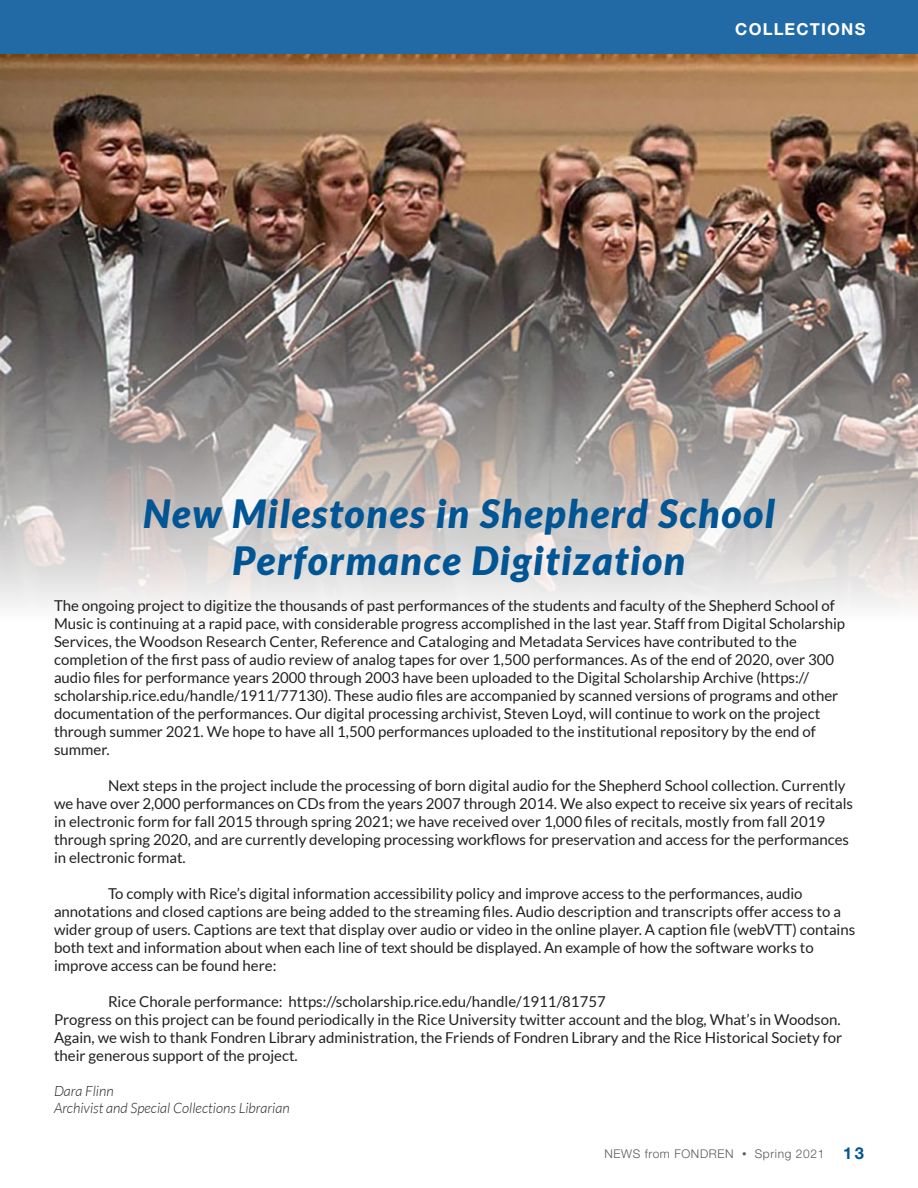
<style>
.page{position:relative;width:918px;height:1188px;background:#fff}
.page>*{position:absolute;margin:0;border:0;box-sizing:border-box;transform-origin:0 0}
.t1{font:italic 900 39px/46.8px "Lato";letter-spacing:.04em;color:#005595;text-align:center}
.t2{font:700 16.5px "Helvetica Neue LT Std";letter-spacing:.07em;color:#fff}
.t3{font:15px/18px "Lato";color:#231f20}
.t4{font:italic 300 14.25px/17.1px "Lato";color:#231f20}
.t5{font:300 12px "Helvetica Neue LT Std";letter-spacing:.05em;color:#57585a}
.s1{font-size:9px}
.s2{font-weight:700;font-size:16.5px;color:#005595}
</style>
<div class="page">
<div style="left:0;top:0;width:918px;height:54px;background:#216aa5"></div>
<img style="left:0;top:54px;width:918px;height:552px">
<p class="t2" style="left:735px;top:18px;width:132px">COLLECTIONS</p>
<h1 class="t1" style="left:143px;top:491px;width:633px">New Milestones in Shepherd School<br>Performance Digitization</h1>
<p class="t3" style="left:54px;top:596px;width:793px">The ongoing project to digitize the thousands of past performances of the students and faculty of the Shepherd School of Music is continuing at a rapid pace, with considerable progress accomplished in the last year. Staff from Digital Scholarship Services, the Woodson Research Center, Reference and Cataloging and Metadata Services have contributed to the completion of the first pass of audio review of analog tapes for over 1,500 performances. As of the end of 2020, over 300 audio files for performance years 2000 through 2003 have been uploaded to the Digital Scholarship Archive (https:// scholarship.rice.edu/handle/1911/77130). These audio files are accompanied by scanned versions of programs and other documentation of the performances. Our digital processing archivist, Steven Loyd, will continue to work on the project through summer 2021. We hope to have all 1,500 performances uploaded to the institutional repository by the end of</p>
<p class="t3" style="left:54px;top:740px;width:57px">summer.</p>
<p class="t3" style="left:54px;top:776px;width:801px;text-indent:54px">Next steps in the project include the processing of born digital audio for the Shepherd School collection. Currently we have over 2,000 performances on CDs from the years 2007 through 2014. We also expect to receive six years of recitals in electronic form for fall 2015 through spring 2021; we have received over 1,000 files of recitals, mostly from fall 2019 through spring 2020, and are currently developing processing workflows for preservation and access for the performances in electronic format.</p>
<p class="t3" style="left:54px;top:884px;width:803px;text-indent:54px">To comply with Rice’s digital information accessibility policy and improve access to the performances, audio annotations and closed captions are being added to the streaming files. Audio description and transcripts offer access to a wider group of users. Captions are text that display over audio or video in the online player. A caption file (webVTT) contains both text and information about when each line of text should be displayed. An example of how the software works to improve access can be found here:</p>
<p class="t3" style="left:54px;top:992px;width:790px;text-indent:54px">Rice Chorale performance: https://scholarship.rice.edu/handle/1911/81757<br>Progress on this project can be found periodically in the Rice University twitter account and the blog, What’s in Woodson.<br>Again, we wish to thank Fondren Library administration, the Friends of Fondren Library and the Rice Historical Society for their generous support of the project.</p>
<p class="t4" style="left:54px;top:1083px;width:237px">Dara Flinn<br>Archivist and Special Collections Librarian</p>
<p class="t5" style="left:604px;top:1146px;width:261px">NEWS from FONDREN <span class="s1">•</span> Spring 2021 <span class="s2">13</span></p>
</div>
